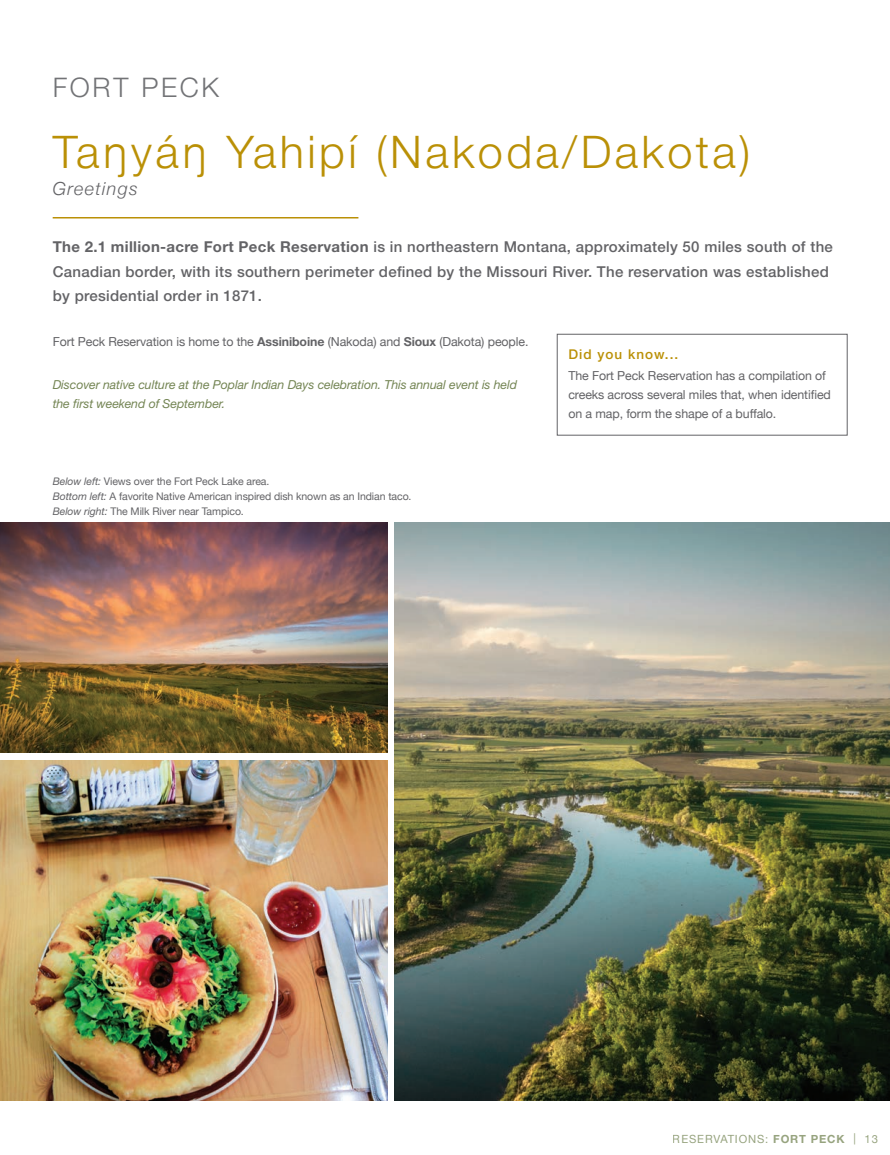
<style>
.page{position:relative;width:890px;height:1155px;background:#fff}
.page>*{position:absolute;margin:0;border:0;box-sizing:border-box;transform-origin:0 0}
.t1{font:300 45px "Helvetica Neue";letter-spacing:.075em;color:#ba9006}
.t2{font:300 27px "Helvetica Neue";letter-spacing:.1em;color:#727376}
.t3{font:italic 300 18px "Helvetica Neue";letter-spacing:.075em;color:#636366}
.Standard_Body{font:500 15px/24.8px "Helvetica Neue";letter-spacing:.02em;color:#636366}
.Standard_Body-2{font:500 13.5px "Helvetica Neue";letter-spacing:.075em;color:#ba9006}
.Standard_Body-3{font:12.3px/18.8px "Helvetica Neue";letter-spacing:-.01em;color:#636366}
.Standard_Body-4{font:italic 12.3px/18.8px "Helvetica Neue";letter-spacing:-.01em;color:#748554}
.t4{font:11.25px "Helvetica Neue";letter-spacing:.075em;color:#748554}
.t5{font:10.5px/15px "Helvetica Neue";letter-spacing:-.01em;color:#636366}
.s1{font-family:"Helvetica"}
.s2{font-weight:700}
.s3{font-style:italic}
</style>
<div class="page">
<img style="left:0;top:760px;width:387px;height:340px">
<img style="left:0;top:522px;width:387px;height:230px">
<div style="left:557px;top:334px;width:290px;height:101px;border:1px solid #636366"></div>
<hr style="left:53px;top:217px;width:305px;height:1px;background:#ba9006">
<img style="left:395px;top:522px;width:495px;height:578px">
<p class="t2" style="left:53px;top:70px;width:168px">FORT PECK</p>
<p class="t1" style="left:53px;top:124px;width:699px">Ta<span class="s1">ŋ</span>yá<span class="s1">ŋ</span> Yahipí (Nakoda/Dakota)</p>
<p class="t3" style="left:53px;top:175px;width:87px">Greetings</p>
<p class="Standard_Body" style="left:53px;top:234px;width:781px"><span class="s2">The 2.1 million-acre Fort Peck Reservation</span> is in northeastern Montana, approximately 50 miles south of the<br>Canadian border, with its southern perimeter defined by the Missouri River. The reservation was established by presidential order in 1871.</p>
<p class="Standard_Body-3" style="left:53px;top:333px;width:477px">Fort Peck Reservation is home to the <span class="s2">Assiniboine</span> (Nakoda) and <span class="s2">Sioux</span> (Dakota) people.</p>
<p class="Standard_Body-4" style="left:53px;top:375px;width:466px">Discover native culture at the Poplar Indian Days celebration. This annual event is held the first weekend of September.</p>
<p class="Standard_Body-2" style="left:568px;top:346px;width:111px">Did you know...</p>
<p class="Standard_Body-3" style="left:568px;top:367px;width:264px">The Fort Peck Reservation has a compilation of creeks across several miles that, when identified on a map, form the shape of a buffalo.</p>
<p class="t5" style="left:53px;top:474px;width:360px"><span class="s3">Below left:</span> Views over the Fort Peck Lake area.<br><span class="s3">Bottom left:</span> A favorite Native American inspired dish known as an Indian taco.<br><span class="s3">Below right:</span> The Milk River near Tampico.</p>
<p class="t4" style="left:673px;top:1130px;width:207px">RESERVATIONS: <span class="s2">FORT PECK</span> | 13</p>
</div>
